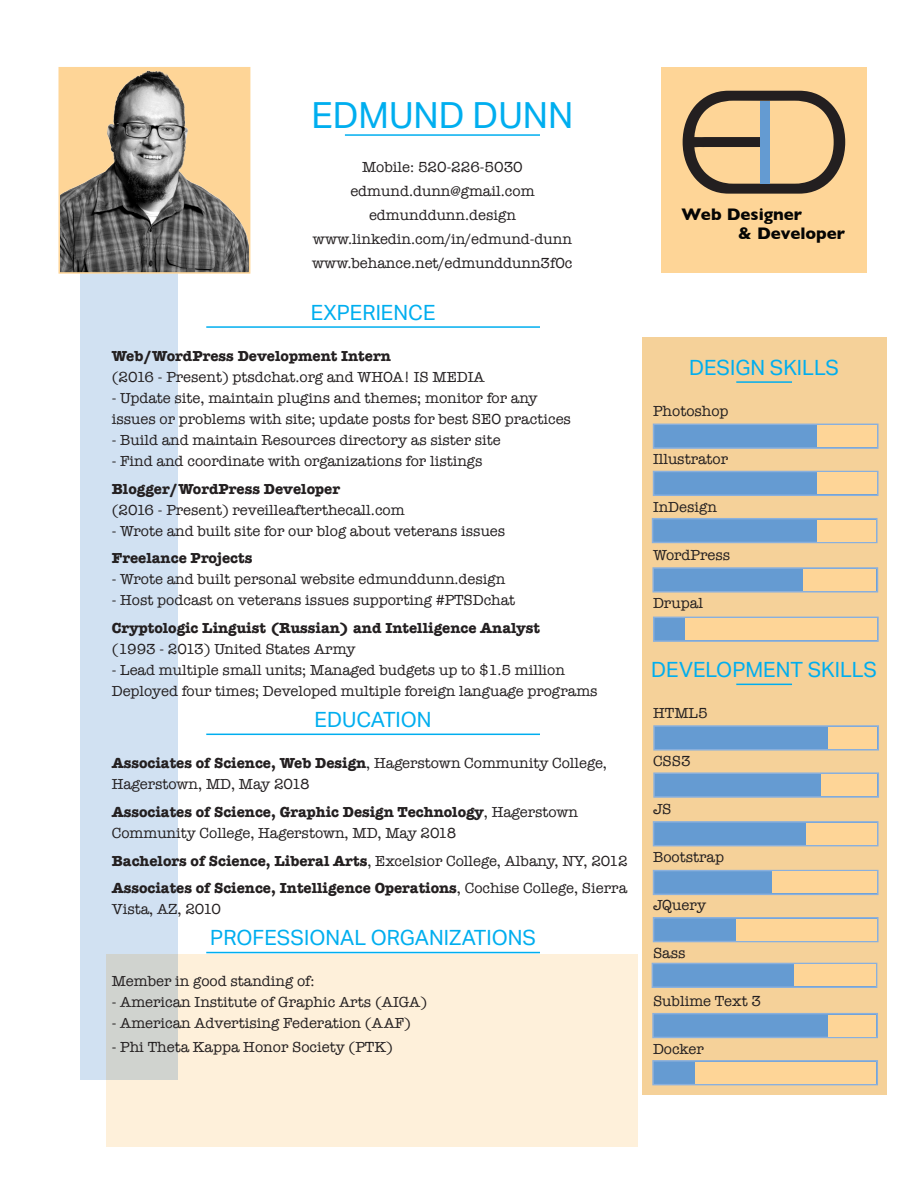
<style>
.page{position:relative;width:918px;height:1188px;background:#fff}
.page>*{position:absolute;margin:0;border:0;box-sizing:border-box;transform-origin:0 0}
.heading{font:36px "Aktiv Grotesk";color:#00aeef}
.heading-2{font:21px "Aktiv Grotesk";color:#00aeef}
.t1{font:700 17.1px "Gill Sans";color:#050504}
.Info{font:15px/24px "American Typewriter";color:#231f20}
.Relevant_Experience{font:15px/21px "American Typewriter";color:#231f20}
.Info-2{font:700 15px/21px "American Typewriter";color:#231f20}
.Relevant_Experience-2{font:700 15px "American Typewriter";color:#231f20}
.s1{font-weight:700}
.s2{font-weight:400}
</style>
<div class="page">
<div style="left:81px;top:132px;width:97px;height:948px;background:#d1e1f2"></div>
<div style="left:662px;top:67px;width:205px;height:205px;background:#fed597"></div>
<svg style="left:683px;top:91px;width:162px;height:103px"></svg>
<div style="left:760px;top:101px;width:9px;height:83px;background:#649bd2"></div>
<svg style="left:107px;top:955px;width:531px;height:192px;background:#f9edd9"></svg>
<hr style="left:345px;top:134px;width:195px;height:2px;background:#00aeef">
<hr style="left:206px;top:326px;width:334px;height:2px;background:#00aeef">
<hr style="left:206px;top:734px;width:334px;height:1px;background:#00aeef">
<hr style="left:206px;top:952px;width:334px;height:1px;background:#00aeef">
<img style="left:61px;top:70px;width:186px;height:201px">
<div style="left:58px;top:67px;width:192px;height:207px;border:2px solid #fed597"></div>
<div style="left:642px;top:338px;width:245px;height:757px;background:#f5d199"></div>
<hr style="left:736px;top:381px;width:56px;height:2px;background:#00aeef">
<hr style="left:736px;top:684px;width:56px;height:1px;background:#00aeef">
<div style="left:653px;top:424px;width:226px;height:25px;background:#659bd2;border:2px solid #8ab0dd"></div>
<div style="left:817px;top:426px;width:60px;height:21px;background:#fed597"></div>
<div style="left:653px;top:471px;width:226px;height:25px;background:#659bd2;border:2px solid #8ab0dd"></div>
<div style="left:818px;top:473px;width:59px;height:21px;background:#fed597"></div>
<div style="left:652px;top:518px;width:226px;height:25px;background:#659bd2;border:2px solid #8ab0dd"></div>
<div style="left:817px;top:520px;width:59px;height:21px;background:#fed597"></div>
<div style="left:652px;top:567px;width:226px;height:26px;background:#659bd2;border:2px solid #8ab0dd"></div>
<div style="left:804px;top:569px;width:72px;height:21px;background:#fed597"></div>
<div style="left:653px;top:617px;width:226px;height:25px;background:#659bd2;border:2px solid #8ab0dd"></div>
<div style="left:685px;top:619px;width:192px;height:21px;background:#fed597"></div>
<div style="left:653px;top:725px;width:226px;height:26px;background:#659bd2;border:2px solid #8ab0dd"></div>
<div style="left:828px;top:727px;width:49px;height:21px;background:#fed597"></div>
<div style="left:653px;top:772px;width:226px;height:26px;background:#659bd2;border:2px solid #8ab0dd"></div>
<div style="left:821px;top:775px;width:56px;height:21px;background:#fed597"></div>
<div style="left:653px;top:821px;width:226px;height:25px;background:#659bd2;border:2px solid #8ab0dd"></div>
<div style="left:807px;top:823px;width:70px;height:21px;background:#fed597"></div>
<div style="left:653px;top:870px;width:226px;height:25px;background:#659bd2;border:2px solid #8ab0dd"></div>
<div style="left:772px;top:872px;width:105px;height:21px;background:#fed597"></div>
<div style="left:653px;top:917px;width:226px;height:25px;background:#659bd2;border:2px solid #8ab0dd"></div>
<div style="left:737px;top:919px;width:140px;height:21px;background:#fed597"></div>
<div style="left:652px;top:963px;width:225px;height:25px;background:#659bd2;border:2px solid #8ab0dd"></div>
<div style="left:794px;top:965px;width:82px;height:21px;background:#fed597"></div>
<div style="left:652px;top:1013px;width:226px;height:25px;background:#659bd2;border:2px solid #8ab0dd"></div>
<div style="left:828px;top:1015px;width:48px;height:21px;background:#fed597"></div>
<div style="left:652px;top:1060px;width:226px;height:25px;background:#659bd2;border:2px solid #8ab0dd"></div>
<div style="left:696px;top:1062px;width:180px;height:21px;background:#fed597"></div>
<p class="heading" style="left:312px;top:94px;width:263px">EDMUND DUNN</p>
<p class="Info" style="left:312px;top:154px;width:262px;text-align:center">Mobile: 520-226-5030 edmund.dunn@gmail.com edmunddunn.design www.linkedin.com/in/edmund-dunn www.behance.net/edmunddunn3f0c</p>
<p class="heading-2" style="left:311px;top:300px;width:126px">EXPERIENCE</p>
<p class="Relevant_Experience" style="left:112px;top:345px;width:374px"><span class="s1">Web/WordPress Development Intern<br></span>(2016 - Present) ptsdchat.org and WHOA! IS MEDIA</p>
<p class="Relevant_Experience" style="left:112px;top:387px;width:461px">- Update site, maintain plugins and themes; monitor for any issues or problems with site; update posts for best SEO practices</p>
<p class="Relevant_Experience" style="left:112px;top:429px;width:391px">- Build and maintain Resources directory as sister site</p>
<p class="Relevant_Experience" style="left:112px;top:450px;width:372px">- Find and coordinate with organizations for listings</p>
<p class="Relevant_Experience" style="left:112px;top:478px;width:294px"><span class="s1">Blogger/WordPress Developer<br></span>(2016 - Present) reveilleafterthecall.com</p>
<p class="Relevant_Experience" style="left:112px;top:520px;width:395px">- Wrote and built site for our blog about veterans issues</p>
<p class="Relevant_Experience-2" style="left:112px;top:545px;width:142px">Freelance Projects</p>
<p class="Relevant_Experience" style="left:112px;top:568px;width:395px">- Wrote and built personal website edmunddunn.design</p>
<p class="Relevant_Experience" style="left:112px;top:589px;width:405px">- Host podcast on veterans issues supporting #PTSDchat</p>
<p class="Info-2" style="left:112px;top:617px;width:430px">Cryptologic Linguist (Russian) and Intelligence Analyst <span class="s2">(1993 - 2013) United States Army</span></p>
<p class="Info" style="left:112px;top:659px;width:487px;line-height:21px">- Lead multiple small units; Managed budgets up to $1.5 million<br>Deployed four times; Developed multiple foreign language programs</p>
<p class="heading-2" style="left:315px;top:707px;width:119px">EDUCATION</p>
<p class="Info" style="left:112px;top:752px;width:497px;line-height:21px"><span class="s1">Associates of Science, Web Design</span>, Hagerstown Community College,<br>Hagerstown, MD, May 2018</p>
<p class="Info" style="left:112px;top:801px;width:468px;line-height:21px"><span class="s1">Associates of Science, Graphic Design Technology</span>, Hagerstown<br>Community College, Hagerstown, MD, May 2018</p>
<p class="Info" style="left:112px;top:848px;width:517px"><span class="s1">Bachelors of Science, Liberal Arts</span>, Excelsior College, Albany, NY, 2012</p>
<p class="Info-2" style="left:112px;top:877px;width:517px">Associates of Science, Intelligence Operations<span class="s2">, Cochise College, Sierra<br>Vista, AZ, 2010</span></p>
<p class="heading-2" style="left:210px;top:926px;width:327px">PROFESSIONAL ORGANIZATIONS</p>
<p class="Info" style="left:112px;top:969px;width:204px">Member in good standing of:</p>
<p class="Info" style="left:112px;top:990px;width:317px">- American Institute of Graphic Arts (AIGA)</p>
<p class="Info" style="left:112px;top:1011px;width:301px">- American Advertising Federation (AAF)</p>
<p class="Info" style="left:112px;top:1035px;width:283px">- Phi Theta Kappa Honor Society (PTK)</p>
<p class="t1" style="left:682px;top:201px;width:122px">Web Designer</p>
<p class="t1" style="left:738px;top:219px;width:108px">&amp; Developer</p>
<h2 class="heading-2" style="left:689px;top:355px;width:151px">DESIGN SKILLS</h2>
<p class="Info" style="left:653px;top:398px;width:77px">Photoshop</p>
<p class="Info" style="left:653px;top:446px;width:77px">Illustrator</p>
<p class="Info" style="left:653px;top:494px;width:65px">InDesign</p>
<p class="Info" style="left:653px;top:542px;width:79px">WordPress</p>
<p class="Info" style="left:653px;top:590px;width:51px">Drupal</p>
<h2 class="heading-2" style="left:651px;top:657px;width:227px">DEVELOPMENT SKILLS</h2>
<p class="Info" style="left:653px;top:701px;width:56px">HTML5</p>
<p class="Info" style="left:653px;top:749px;width:39px">CSS3</p>
<p class="Info" style="left:653px;top:797px;width:20px">JS</p>
<p class="Info" style="left:653px;top:845px;width:72px">Bootstrap</p>
<p class="Info" style="left:653px;top:893px;width:55px">JQuery</p>
<p class="Info" style="left:653px;top:941px;width:34px">Sass</p>
<p class="Info" style="left:653px;top:989px;width:110px">Sublime Text 3</p>
<p class="Info" style="left:653px;top:1037px;width:52px">Docker</p>
</div>
